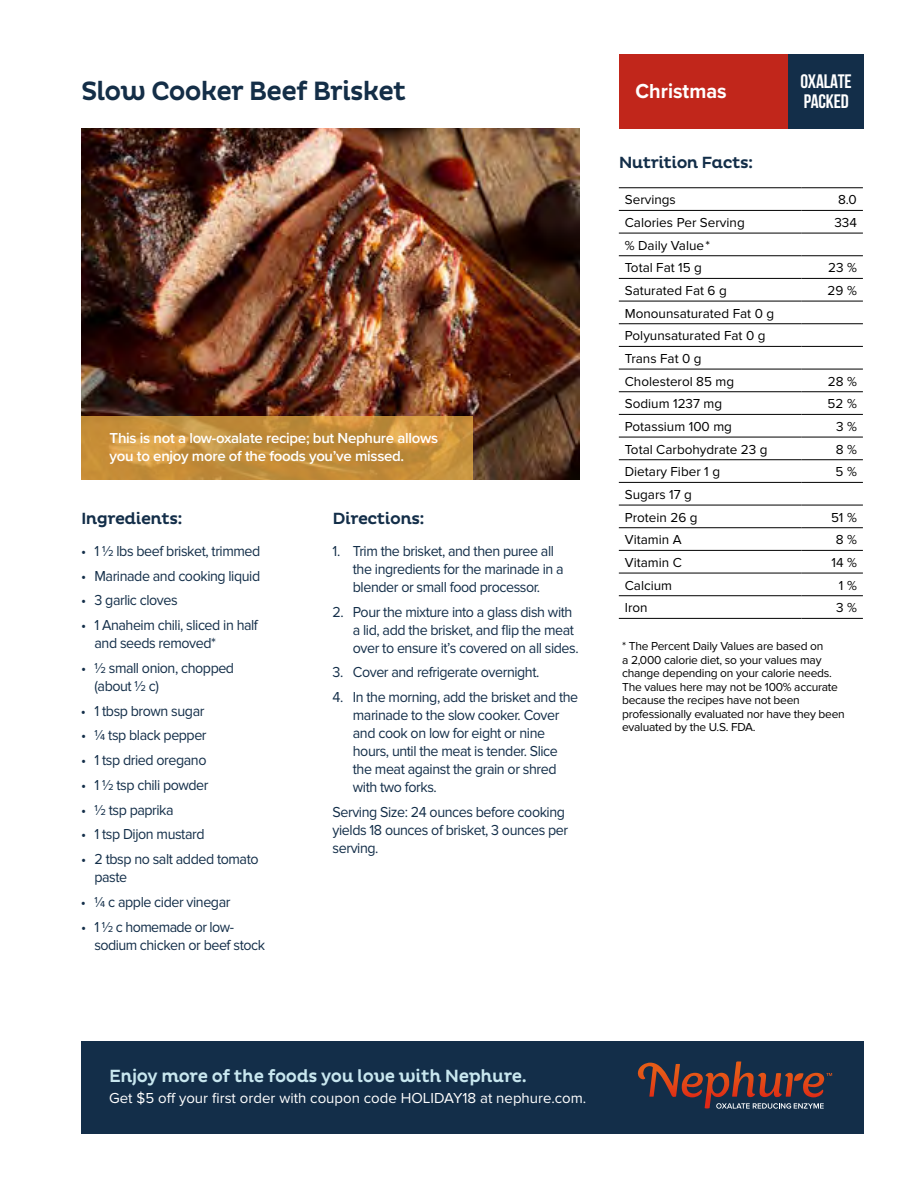
<style>
.page{position:relative;width:918px;height:1188px;background:#fff}
.page>*{position:absolute;margin:0;border:0;box-sizing:border-box;transform-origin:0 0}
.t1{font:500 27px "Pluto";letter-spacing:-.03em;color:#142e47;scale:.95 1}
.t2{font:700 21px "Proxima Nova";color:#fff;scale:.95 1}
.t3{font:700 19.5px/19.5px "Bebas Neue";letter-spacing:-.01em;color:#fff}
.t4{font:500 18px "Pluto";letter-spacing:-.02em;color:#c8e7ef;scale:.95 1}
.t5{font:500 16.5px "Pluto";letter-spacing:-.03em;color:#132e49}
.t6{font:15px/18px "Proxima Nova";letter-spacing:-.03em;color:#132e49;scale:.95 1}
.t7{font:600 15px/18px "Proxima Nova";letter-spacing:-.02em;color:#fff}
.t8{font:15px "Proxima Nova";color:#fff}
.t9{font:13.5px/22.6px "Proxima Nova";color:#000}
.t10{font:12px/13.5px "Proxima Nova";letter-spacing:-.02em;color:#000}
</style>
<div class="page">
<img style="left:81px;top:128px;width:498px;height:352px">
<div style="left:619px;top:54px;width:170px;height:74px;background:#c1261b"></div>
<div style="left:789px;top:54px;width:75px;height:74px;background:#132e49"></div>
<hr style="left:619px;top:187px;width:182px;height:1px;background:#000">
<hr style="left:619px;top:210px;width:182px;height:1px;background:#000">
<hr style="left:619px;top:233px;width:182px;height:1px;background:#000">
<hr style="left:801px;top:233px;width:62px;height:1px;background:#000">
<hr style="left:619px;top:255px;width:182px;height:1px;background:#000">
<hr style="left:801px;top:255px;width:62px;height:1px;background:#000">
<hr style="left:619px;top:278px;width:182px;height:1px;background:#000">
<hr style="left:801px;top:278px;width:62px;height:1px;background:#000">
<hr style="left:619px;top:301px;width:182px;height:1px;background:#000">
<hr style="left:801px;top:301px;width:62px;height:1px;background:#000">
<hr style="left:619px;top:323px;width:182px;height:1px;background:#000">
<hr style="left:801px;top:323px;width:62px;height:1px;background:#000">
<hr style="left:619px;top:346px;width:182px;height:1px;background:#000">
<hr style="left:801px;top:346px;width:62px;height:1px;background:#000">
<hr style="left:619px;top:369px;width:182px;height:1px;background:#000">
<hr style="left:801px;top:369px;width:62px;height:1px;background:#000">
<hr style="left:619px;top:391px;width:182px;height:1px;background:#000">
<hr style="left:801px;top:391px;width:62px;height:1px;background:#000">
<hr style="left:619px;top:414px;width:182px;height:1px;background:#000">
<hr style="left:801px;top:414px;width:62px;height:1px;background:#000">
<hr style="left:619px;top:437px;width:182px;height:1px;background:#000">
<hr style="left:801px;top:437px;width:62px;height:1px;background:#000">
<hr style="left:619px;top:459px;width:182px;height:1px;background:#000">
<hr style="left:801px;top:459px;width:62px;height:1px;background:#000">
<hr style="left:619px;top:482px;width:182px;height:1px;background:#000">
<hr style="left:801px;top:482px;width:62px;height:1px;background:#000">
<hr style="left:619px;top:505px;width:182px;height:1px;background:#000">
<hr style="left:801px;top:505px;width:62px;height:1px;background:#000">
<hr style="left:619px;top:527px;width:182px;height:1px;background:#000">
<hr style="left:801px;top:527px;width:62px;height:1px;background:#000">
<hr style="left:619px;top:550px;width:182px;height:1px;background:#000">
<hr style="left:801px;top:550px;width:62px;height:1px;background:#000">
<hr style="left:619px;top:573px;width:182px;height:1px;background:#000">
<hr style="left:801px;top:573px;width:62px;height:1px;background:#000">
<hr style="left:619px;top:595px;width:182px;height:1px;background:#000">
<hr style="left:801px;top:595px;width:62px;height:1px;background:#000">
<hr style="left:619px;top:618px;width:182px;height:1px;background:#000">
<hr style="left:801px;top:187px;width:62px;height:1px;background:#000">
<hr style="left:801px;top:210px;width:62px;height:1px;background:#000">
<hr style="left:801px;top:618px;width:62px;height:1px;background:#000">
<div style="left:81px;top:1041px;width:783px;height:93px;background:#132e49"></div>
<svg style="left:638px;top:1061px;width:186px;height:48px"></svg>
<svg style="left:81px;top:416px;width:392px;height:64px;fill:#c48d39"></svg>
<h1 class="t1" style="left:81px;top:76px;width:344px">Slow Cooker Beef Brisket</h1>
<p class="t7" style="left:110px;top:429px;width:330px">This is not a low-oxalate recipe; but Nephure allows you to enjoy more of the foods you’ve missed.</p>
<p class="t5" style="left:81px;top:509px;width:103px">Ingredients:</p>
<p class="t6" style="left:81px;top:542px;width:190px">• 1 ½ lbs beef brisket, trimmed</p>
<p class="t6" style="left:81px;top:567px;width:190px">• Marinade and cooking liquid</p>
<p class="t6" style="left:81px;top:592px;width:103px">• 3 garlic cloves</p>
<p class="t6" style="left:94px;top:616px;width:174px;text-indent:-13px">• 1 Anaheim chili, sliced in half and seeds removed*</p>
<p class="t6" style="left:94px;top:659px;width:149px;text-indent:-13px">• ½ small onion, chopped (about ½ c)</p>
<p class="t6" style="left:81px;top:702px;width:131px">• 1 tbsp brown sugar</p>
<p class="t6" style="left:81px;top:727px;width:134px">• ¼ tsp black pepper</p>
<p class="t6" style="left:81px;top:751px;width:134px">• 1 tsp dried oregano</p>
<p class="t6" style="left:81px;top:776px;width:136px">• 1 ½ tsp chili powder</p>
<p class="t6" style="left:81px;top:801px;width:99px">• ½ tsp paprika</p>
<p class="t6" style="left:81px;top:826px;width:132px">• 1 tsp Dijon mustard</p>
<p class="t6" style="left:94px;top:850px;width:174px;text-indent:-13px">• 2 tbsp no salt added tomato paste</p>
<p class="t6" style="left:81px;top:893px;width:159px">• ¼ c apple cider vinegar</p>
<p class="t6" style="left:94px;top:918px;width:181px;text-indent:-13px">• 1 ½ c homemade or low&shy;sodium chicken or beef stock</p>
<p class="t5" style="left:333px;top:509px;width:94px">Directions:</p>
<p class="t6" style="left:353px;top:542px;width:223px;text-indent:-20px">1. Trim the brisket, and then puree all the ingredients for the marinade in a blender or small food processor.</p>
<p class="t6" style="left:353px;top:603px;width:239px;text-indent:-20px">2. Pour the mixture into a glass dish with a lid, add the brisket, and flip the meat over to ensure it’s covered on all sides.</p>
<p class="t6" style="left:333px;top:664px;width:219px">3. Cover and refrigerate overnight.</p>
<p class="t6" style="left:353px;top:688px;width:239px;text-indent:-20px">4. In the morning, add the brisket and the marinade to the slow cooker. Cover and cook on low for eight or nine hours, until the meat is tender. Slice the meat against the grain or shred with two forks.</p>
<p class="t6" style="left:333px;top:803px;width:249px">Serving Size: 24 ounces before cooking yields 18 ounces of brisket, 3 ounces per serving.</p>
<h2 class="t2" style="left:636px;top:75px;width:97px">Christmas</h2>
<p class="t5" style="left:619px;top:153px;width:136px">Nutrition Facts:</p>
<h3 class="t3" style="left:801px;top:72px;width:53px">OXALATE<br>PACKED</h3>
<p class="t9" style="left:625px;top:189px;width:53px">Servings</p>
<p class="t9" style="left:838px;top:189px;width:20px">8.0</p>
<p class="t9" style="left:625px;top:211px;width:121px">Calories Per Serving</p>
<p class="t9" style="left:834px;top:211px;width:24px">334</p>
<p class="t9" style="left:625px;top:234px;width:87px">% Daily Value*<br>Total Fat 15 g</p>
<p class="t9" style="left:828px;top:257px;width:30px">23 %</p>
<p class="t9" style="left:625px;top:279px;width:104px">Saturated Fat 6 g</p>
<p class="t9" style="left:828px;top:279px;width:31px">29 %</p>
<p class="t9" style="left:625px;top:302px;width:151px">Monounsaturated Fat 0 g<br>Polyunsaturated Fat 0 g<br>Trans Fat 0 g<br>Cholesterol 85 mg</p>
<p class="t9" style="left:828px;top:370px;width:31px">28 %</p>
<p class="t9" style="left:625px;top:393px;width:99px">Sodium 1237 mg</p>
<p class="t9" style="left:828px;top:393px;width:31px">52 %</p>
<p class="t9" style="left:625px;top:415px;width:109px">Potassium 100 mg</p>
<p class="t9" style="left:836px;top:415px;width:22px">3 %</p>
<p class="t9" style="left:625px;top:438px;width:144px">Total Carbohydrate 23 g</p>
<p class="t9" style="left:836px;top:438px;width:23px">8 %</p>
<p class="t9" style="left:625px;top:461px;width:97px">Dietary Fiber 1 g</p>
<p class="t9" style="left:836px;top:461px;width:23px">5 %</p>
<p class="t9" style="left:625px;top:483px;width:74px">Sugars 17 g<br>Protein 26 g</p>
<p class="t9" style="left:831px;top:506px;width:27px">51 %</p>
<p class="t9" style="left:625px;top:529px;width:58px">Vitamin A</p>
<p class="t9" style="left:836px;top:529px;width:23px">8 %</p>
<p class="t9" style="left:625px;top:551px;width:58px">Vitamin C</p>
<p class="t9" style="left:831px;top:551px;width:27px">14 %</p>
<p class="t9" style="left:625px;top:574px;width:49px">Calcium</p>
<p class="t9" style="left:839px;top:574px;width:19px">1 %</p>
<p class="t9" style="left:625px;top:597px;width:24px">Iron</p>
<p class="t9" style="left:836px;top:597px;width:22px">3 %</p>
<p class="t10" style="left:622px;top:640px;width:224px">* The Percent Daily Values are based on<br>a 2,000 calorie diet, so your values may change depending on your calorie needs.<br>The values here may not be 100% accurate because the recipes have not been professionally evaluated nor have they been evaluated by the U.S. FDA.</p>
<p class="t4" style="left:109px;top:1066px;width:441px">Enjoy more of the foods you love with Nephure.</p>
<p class="t8" style="left:109px;top:1090px;width:479px">Get $5 off your first order with coupon code HOLIDAY18 at nephure.com.</p>
</div>
